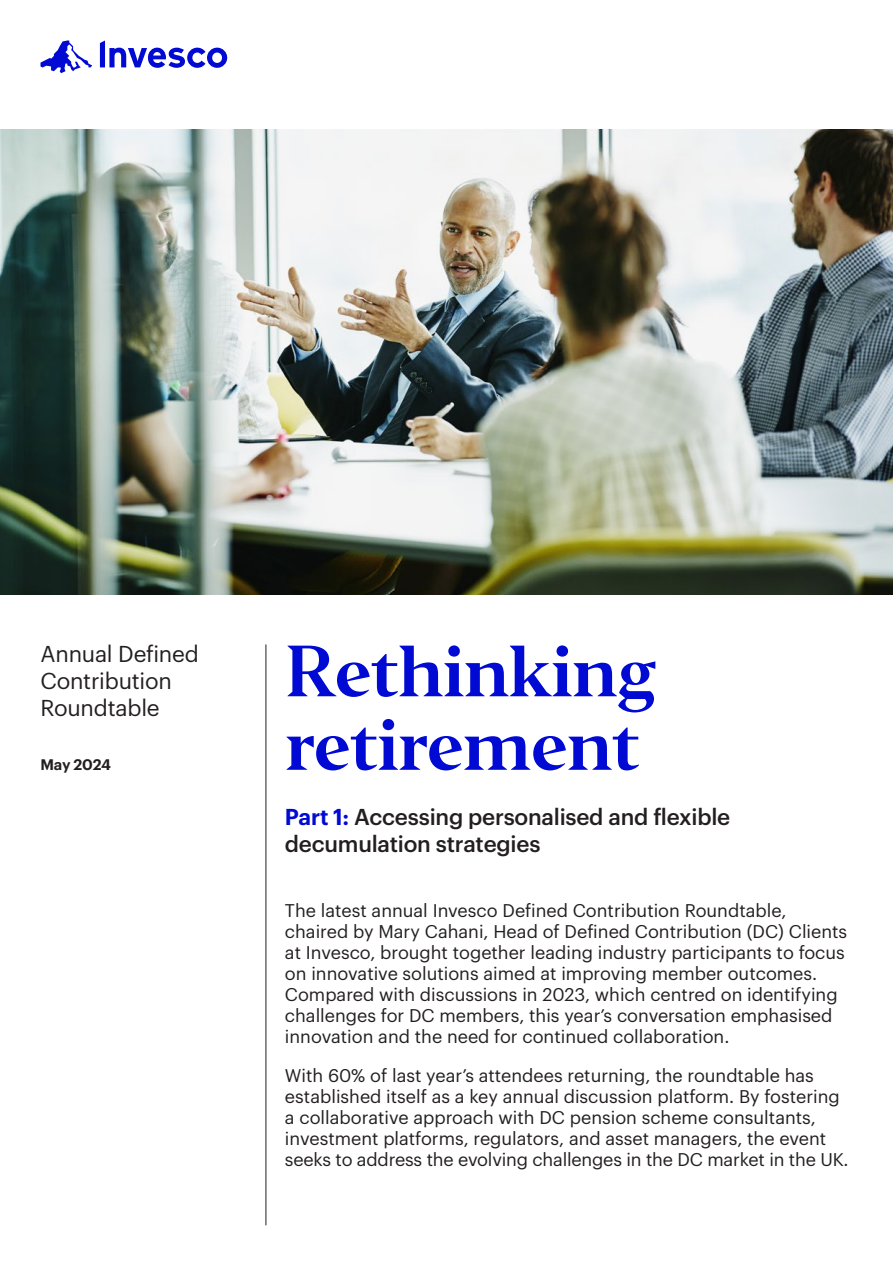
<style>
.page{position:relative;width:893px;height:1263px;background:#fff}
.page>*{position:absolute;margin:0;border:0;box-sizing:border-box;transform-origin:0 0}
.t1{font:67.5px/73.5px "Invesco Editor";letter-spacing:-.02em;color:#000ad2}
.t2{font:500 22.5px/27px "Graphik";letter-spacing:-.01em;color:#231f20}
.t3{font:22.5px/27px "Graphik";letter-spacing:-.01em;color:#231f20}
.t4{font:18px/21px "Graphik";color:#231f20}
.t5{font:600 15px "Graphik";letter-spacing:-.015em;color:#231f20}
.s1{font-weight:600;color:#000ad2}
</style>
<div class="page">
<img style="left:0;top:129px;width:893px;height:465px">
<svg style="left:40px;top:41px;width:52px;height:32px"></svg>
<svg style="left:100px;top:41px;width:127px;height:27px"></svg>
<hr style="left:266px;top:644px;width:1px;height:581px;background:#231f20">
<p class="t3" style="left:41px;top:639px;width:160px">Annual Defined<br>Contribution<br>Roundtable</p>
<p class="t5" style="left:40px;top:753px;width:72px">May 2024</p>
<h1 class="t1" style="left:285px;top:635px;width:374px">Rethinking retirement</h1>
<p class="t2" style="left:285px;top:802px;width:447px"><span class="s1">Part 1:</span> Accessing personalised and flexible decumulation strategies</p>
<p class="t4" style="left:285px;top:899px;width:564px">The latest annual Invesco Defined Contribution Roundtable, chaired by Mary Cahani, Head of Defined Contribution (DC) Clients at Invesco, brought together leading industry participants to focus on innovative solutions aimed at improving member outcomes.<br>Compared with discussions in 2023, which centred on identifying challenges for DC members, this year’s conversation emphasised innovation and the need for continued collaboration.</p>
<p class="t4" style="left:285px;top:1064px;width:565px">With 60% of last year’s attendees returning, the roundtable has established itself as a key annual discussion platform. By fostering a collaborative approach with DC pension scheme consultants, investment platforms, regulators, and asset managers, the event seeks to address the evolving challenges in the DC market in the UK.</p>
</div>
